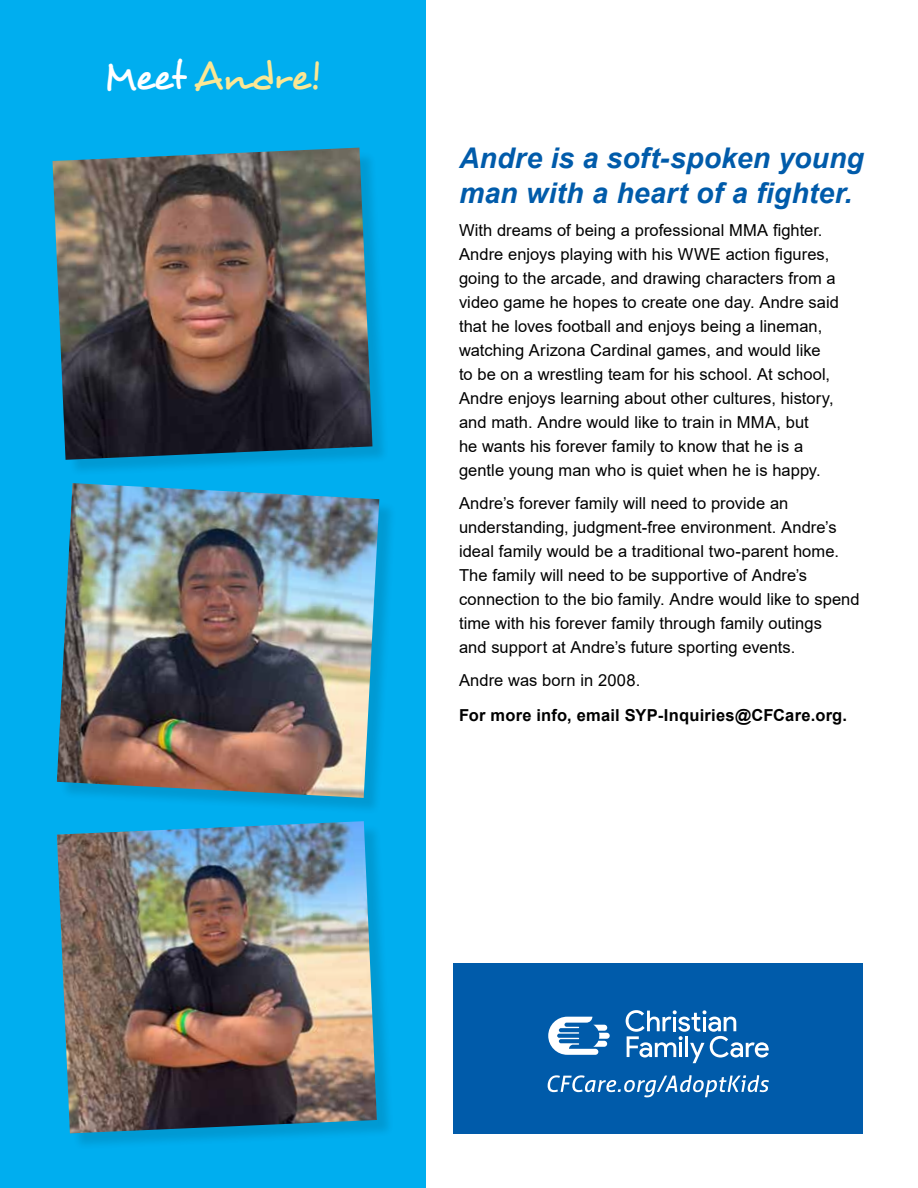
<style>
.page{position:relative;width:918px;height:1188px;background:#fff}
.page>*{position:absolute;margin:0;border:0;box-sizing:border-box;transform-origin:0 0}
.t1{font:40.5px "Desyrel";letter-spacing:-.015em;color:#fbe794}
.t2{font:italic 700 28.5px/34.5px "Arial";letter-spacing:.005em;color:#005baa}
.t3{font:16.5px/24px "Arial";letter-spacing:.005em;color:#000}
.t4{font:700 16.5px "Arial";letter-spacing:.015em;color:#000}
.s1{color:#fff}
</style>
<div class="page">
<div style="left:0;top:0;width:426px;height:1188px;background:#00aeef"></div>
<div style="left:55px;top:150px;width:335px;height:327px;background:#000;opacity:.12"></div>
<img style="left:52px;top:148px;width:321px;height:312px">
<div style="left:60px;top:486px;width:337px;height:329px;background:#000;opacity:.12"></div>
<img style="left:57px;top:483px;width:322px;height:315px">
<div style="left:60px;top:824px;width:334px;height:327px;background:#000;opacity:.12"></div>
<img style="left:57px;top:821px;width:320px;height:312px">
<div style="left:454px;top:963px;width:409px;height:171px;background:#005baa"></div>
<svg style="left:626px;top:1010px;width:143px;height:53px"></svg>
<svg style="left:548px;top:1017px;width:62px;height:38px"></svg>
<svg style="left:548px;top:1075px;width:221px;height:23px"></svg>
<h1 class="t1" style="left:104px;top:52px;width:217px"><span class="s1">Meet</span> Andre!</h1>
<h2 class="t2" style="left:459px;top:142px;width:407px">Andre is a soft-spoken young man with a heart of a fighter.</h2>
<p class="t3" style="left:459px;top:218px;width:382px">With dreams of being a professional MMA fighter.<br>Andre enjoys playing with his WWE action figures, going to the arcade, and drawing characters from a video game he hopes to create one day. Andre said that he loves football and enjoys being a lineman, watching Arizona Cardinal games, and would like<br>to be on a wrestling team for his school. At school, Andre enjoys learning about other cultures, history, and math. Andre would like to train in MMA, but<br>he wants his forever family to know that he is a gentle young man who is quiet when he is happy.</p>
<p class="t3" style="left:459px;top:491px;width:402px">Andre’s forever family will need to provide an understanding, judgment-free environment. Andre’s ideal family would be a traditional two-parent home.<br>The family will need to be supportive of Andre’s connection to the bio family. Andre would like to spend time with his forever family through family outings<br>and support at Andre’s future sporting events.</p>
<p class="t3" style="left:459px;top:668px;width:183px">Andre was born in 2008.</p>
<p class="t4" style="left:459px;top:704px;width:390px">For more info, email SYP-Inquiries@CFCare.org.</p>
</div>
